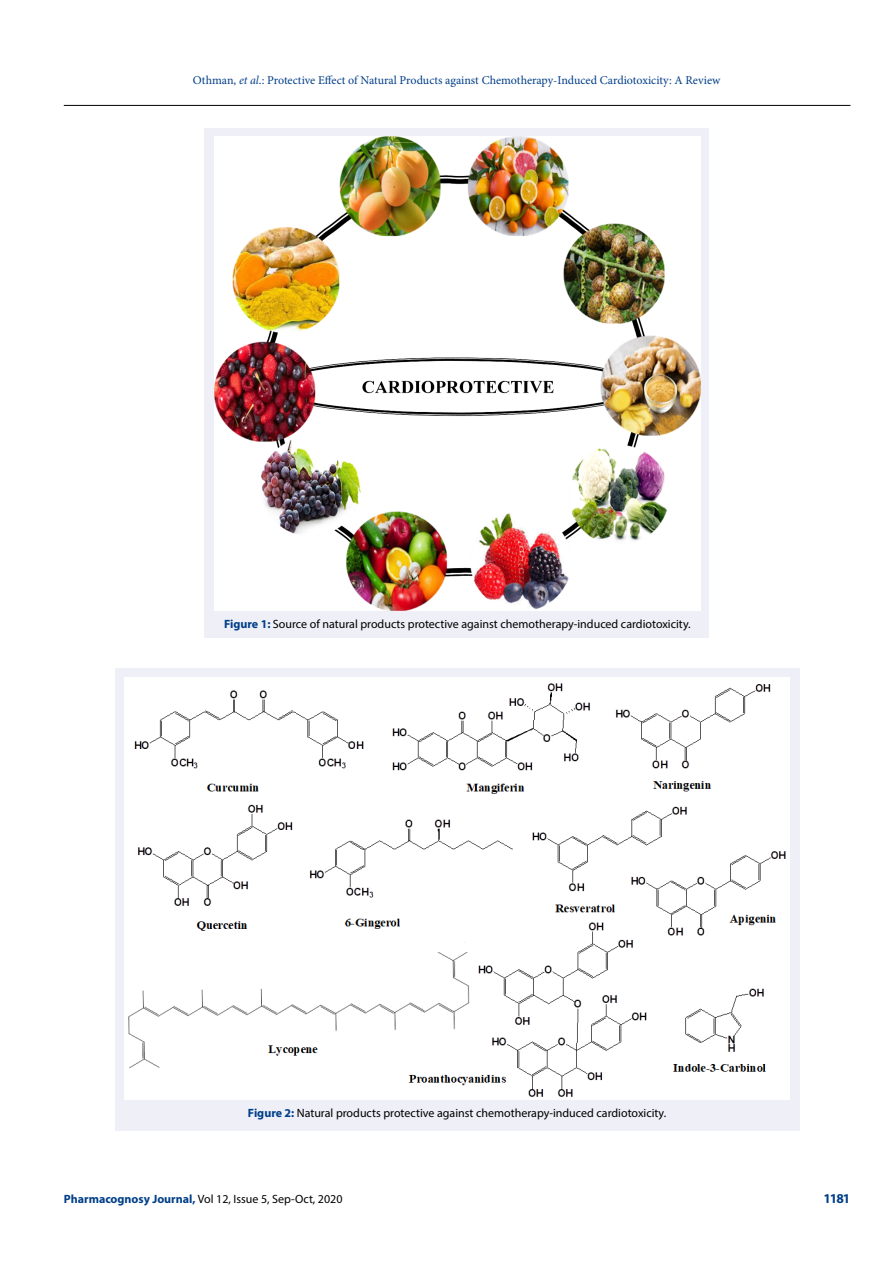
<style>
.page{position:relative;width:893px;height:1263px;background:#fff}
.page>*{position:absolute;margin:0;border:0;box-sizing:border-box;transform-origin:0 0}
.t1{font:700 13.5px "Myriad Pro";color:#003e88}
.t2{font:12px "Myriad Pro";color:#000}
.t3{font:12px "Minion Pro";color:#003e88}
.s1{font-style:italic}
.s2{font-weight:700;color:#003e88}
</style>
<div class="page">
<hr style="left:64px;top:105px;width:786px;height:1px;background:#000">
<div style="left:205px;top:129px;width:504px;height:509px;background:#eeeff7"></div>
<img style="left:215px;top:137px;width:485px;height:474px">
<div style="left:115px;top:668px;width:684px;height:463px;background:#eeeff7"></div>
<img style="left:125px;top:677px;width:664px;height:422px">
<p class="t3" style="left:193px;top:72px;width:529px">Othman, <span class="s1">et al</span>.: Protective Effect of Natural Products against Chemotherapy-Induced Cardiotoxicity: A Review</p>
<p class="t2" style="left:224px;top:617px;width:468px"><span class="s2">Figure 1:</span> Source of natural products protective against chemotherapy-induced cardiotoxicity.</p>
<p class="t2" style="left:248px;top:1105px;width:420px"><span class="s2">Figure 2:</span> Natural products protective against chemotherapy-induced cardiotoxicity.</p>
<p class="t2" style="left:64px;top:1191px;width:280px"><span class="s2">Pharmacognosy Journal,</span> Vol 12, Issue 5, Sep-Oct, 2020</p>
<p class="t1" style="left:823px;top:1189px;width:29px">1181</p>
</div>
